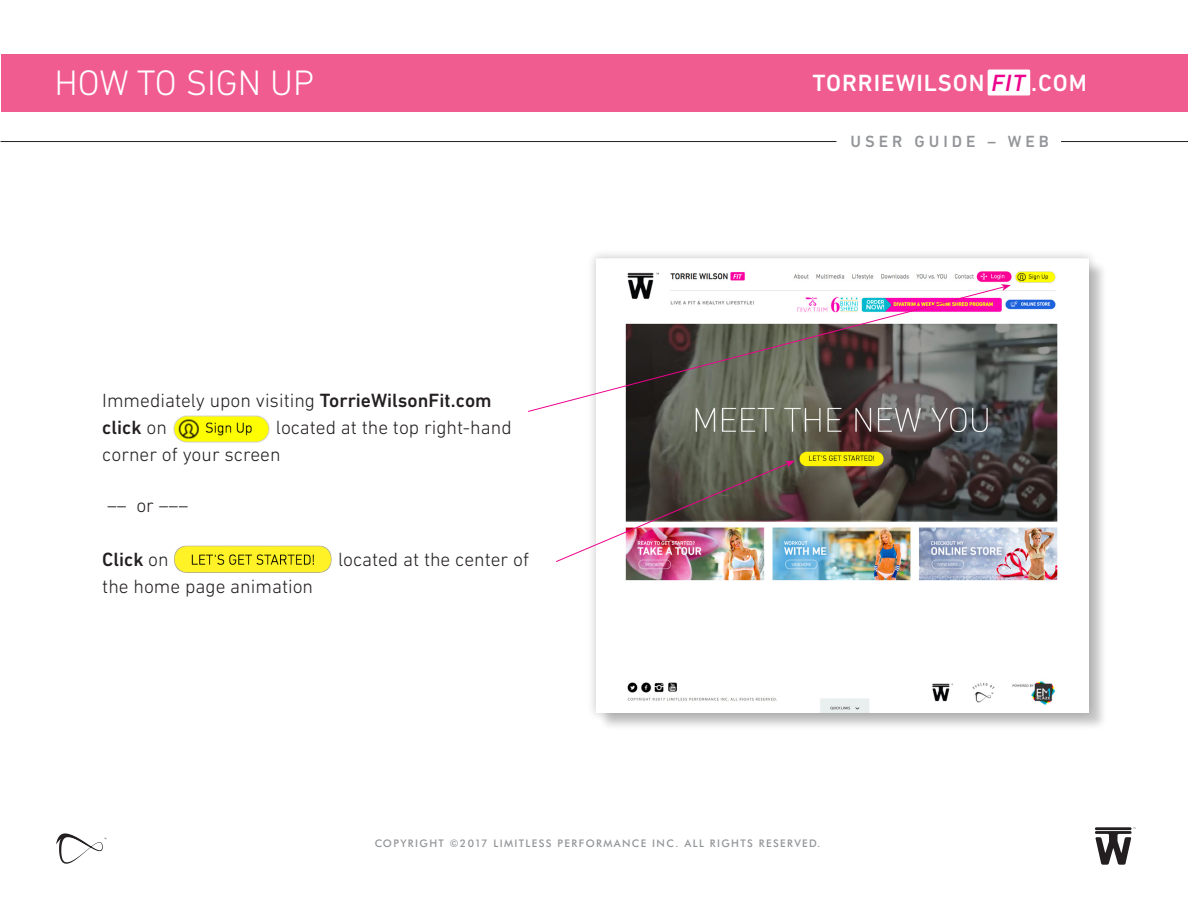
<style>
.page{position:relative;width:1188px;height:918px;background:#fff}
.page>*{position:absolute;margin:0;border:0;box-sizing:border-box;transform-origin:0 0}
.t1{font:300 36px "DIN Next LT Pro";color:#fff}
.t2{font:500 24px "DIN Next LT Pro";letter-spacing:.04em;color:#fff}
.Body_text{font:300 19.5px/27px "DIN Next LT Pro";color:#231f20}
.Body_text-2{font:500 19.5px "DIN Next LT Pro";color:#231f20}
.t3{font:500 16.5px "DIN Next LT Pro";letter-spacing:.245em;color:#939598}
.t4{font:500 10.5px "Futura BT";letter-spacing:.13em;color:#939598}
.s1{font-weight:500}
.s2{font-weight:300}
.s3{font-style:italic;color:#ed028c}
</style>
<div class="page">
<div style="left:1px;top:54px;width:1187px;height:57px;background:#f05c8f"></div>
<div style="left:988px;top:70px;width:42px;height:25px;background:#fff;border-radius:2px"></div>
<hr style="left:1px;top:141px;width:835px;height:1px;background:#231f20">
<hr style="left:1061px;top:141px;width:127px;height:1px;background:#231f20">
<svg style="left:1095px;top:827px;width:41px;height:38px"></svg>
<hr style="left:1095px;top:827px;width:37px;height:3px;background:#231f20">
<svg style="left:56px;top:833px;width:50px;height:31px"></svg>
<img style="left:173px;top:415px;width:97px;height:28px">
<img style="left:174px;top:545px;width:158px;height:28px">
<div style="left:598px;top:260px;width:510px;height:471px;background:#231f20;opacity:.25"></div>
<div style="left:586px;top:248px;width:513px;height:474px;background:#231f20;opacity:.25"></div>
<img style="left:596px;top:258px;width:493px;height:455px">
<svg style="left:528px;top:286px;width:477px;height:126px"></svg>
<svg style="left:1001px;top:284px;width:10px;height:7px"></svg>
<img style="left:556px;top:461px;width:239px;height:102px">
<h1 class="t1" style="left:55px;top:62px;width:261px">HOW TO SIGN UP</h1>
<p class="Body_text" style="left:102px;top:387px;width:391px">Immediately upon visiting <span class="s1">TorrieWilsonFit.com click</span> on</p>
<p class="Body_text" style="left:102px;top:414px;width:411px;text-indent:174px">located at the top right-hand corner of your screen</p>
<p class="Body_text" style="left:107px;top:492px;width:83px">–– or –––</p>
<p class="Body_text-2" style="left:102px;top:548px;width:68px">Click <span class="s2">on</span></p>
<p class="Body_text" style="left:338px;top:546px;width:192px">located at the center of</p>
<p class="Body_text" style="left:102px;top:573px;width:212px">the home page animation</p>
<p class="t2" style="left:813px;top:69px;width:276px">TORRIEWILSON <span class="s3">FIT</span> .COM</p>
<p class="t3" style="left:850px;top:132px;width:200px">USER GUIDE – WEB</p>
<p class="t4" style="left:375px;top:837px;width:447px">COPYRIGHT ©2017 LIMITLESS PERFORMANCE INC. ALL RIGHTS RESERVED.</p>
</div>
